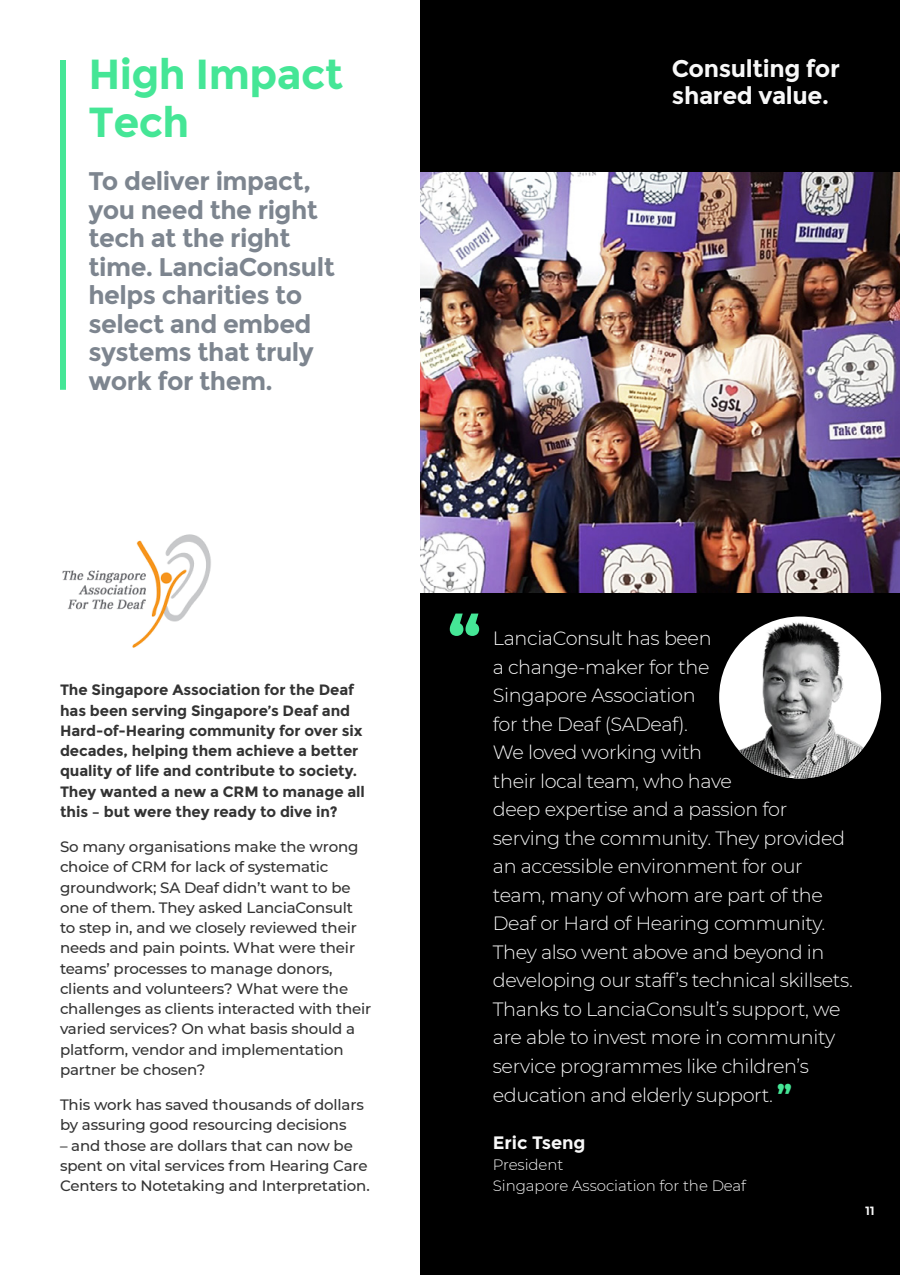
<style>
.page{position:relative;width:900px;height:1275px;background:#fff}
.page>*{position:absolute;margin:0;border:0;box-sizing:border-box;transform-origin:0 0}
.t1{font:800 60px "Montserrat";color:#45e696}
.t2{font:700 42px/48px "Montserrat";letter-spacing:-.015em;color:#45e696}
.t3{font:700 25.5px/28.5px "Montserrat";letter-spacing:-.02em;color:#7d858f}
.t4{font:700 24px/27px "Montserrat";letter-spacing:-.015em;color:#f8f8f8}
.t5{font:300 19.2px/28.5px "Montserrat";letter-spacing:-.02em;color:#f8f8f8}
.t6{font:700 18px "Montserrat";letter-spacing:-.005em;color:#f8f8f8}
.t7{font:500 15px/20.2px "Montserrat";letter-spacing:-.01em;color:#333}
.t8{font:700 15px/20.2px "Montserrat";letter-spacing:-.005em;color:#333}
.t9{font:300 15px/21px "Montserrat";letter-spacing:-.005em;color:#f8f8f8}
.t10{font:700 12px "Montserrat";color:#f8f8f8}
.s1{font-weight:800;font-size:27px;color:#45e696}
</style>
<div class="page">
<div style="left:420px;top:0;width:480px;height:172px;background:#000"></div>
<div style="left:420px;top:592px;width:480px;height:683px;background:#000"></div>
<img style="left:420px;top:172px;width:480px;height:420px">
<div style="left:60px;top:60px;width:6px;height:330px;background:#45e696"></div>
<img style="left:62px;top:534px;width:149px;height:114px">
<img style="left:719px;top:616px;width:162px;height:162px;border-radius:81px">
<h2 class="t2" style="left:88px;top:51px;width:256px">High Impact<br>Tech</h2>
<h3 class="t3" style="left:88px;top:167px;width:248px">To deliver impact, you need the right tech at the right time. LanciaConsult helps charities to select and embed systems that truly work for them.</h3>
<h3 class="t4" style="left:672px;top:55px;width:170px">Consulting for shared value.</h3>
<p class="t8" style="left:60px;top:680px;width:306px">The Singapore Association for the Deaf has been serving Singapore’s Deaf and Hard-of-Hearing community for over six decades, helping them achieve a better quality of life and contribute to society.<br>They wanted a new a CRM to manage all this – but were they ready to dive in?</p>
<p class="t7" style="left:60px;top:836px;width:313px">So many organisations make the wrong choice of CRM for lack of systematic groundwork; SA Deaf didn’t want to be one of them. They asked LanciaConsult to step in, and we closely reviewed their needs and pain points. What were their teams’ processes to manage donors, clients and volunteers? What were the challenges as clients interacted with their varied services? On what basis should a platform, vendor and implementation partner be chosen?</p>
<p class="t7" style="left:60px;top:1094px;width:305px">This work has saved thousands of dollars by assuring good resourcing decisions</p>
<p class="t7" style="left:60px;top:1135px;width:311px">– and those are dollars that can now be spent on vital services from Hearing Care<br>Centers to Notetaking and Interpretation.</p>
<h1 class="t1" style="left:448px;top:593px;width:34px">“</h1>
<p class="t5" style="left:493px;top:624px;width:362px">LanciaConsult has been<br>a change-maker for the<br>Singapore Association<br>for the Deaf (SADeaf).<br>We loved working with<br>their local team, who have<br>deep expertise and a passion for serving the community. They provided an accessible environment for our team, many of whom are part of the<br>Deaf or Hard of Hearing community.<br>They also went above and beyond in developing our staff’s technical skillsets.<br>Thanks to LanciaConsult’s support, we are able to invest more in community service programmes like children’s education and elderly support. <span class="s1">”</span></p>
<p class="t6" style="left:493px;top:1132px;width:94px">Eric Tseng</p>
<p class="t9" style="left:493px;top:1154px;width:255px">President<br>Singapore Association for the Deaf</p>
<p class="t10" style="left:865px;top:1204px;width:11px">11</p>
</div>
